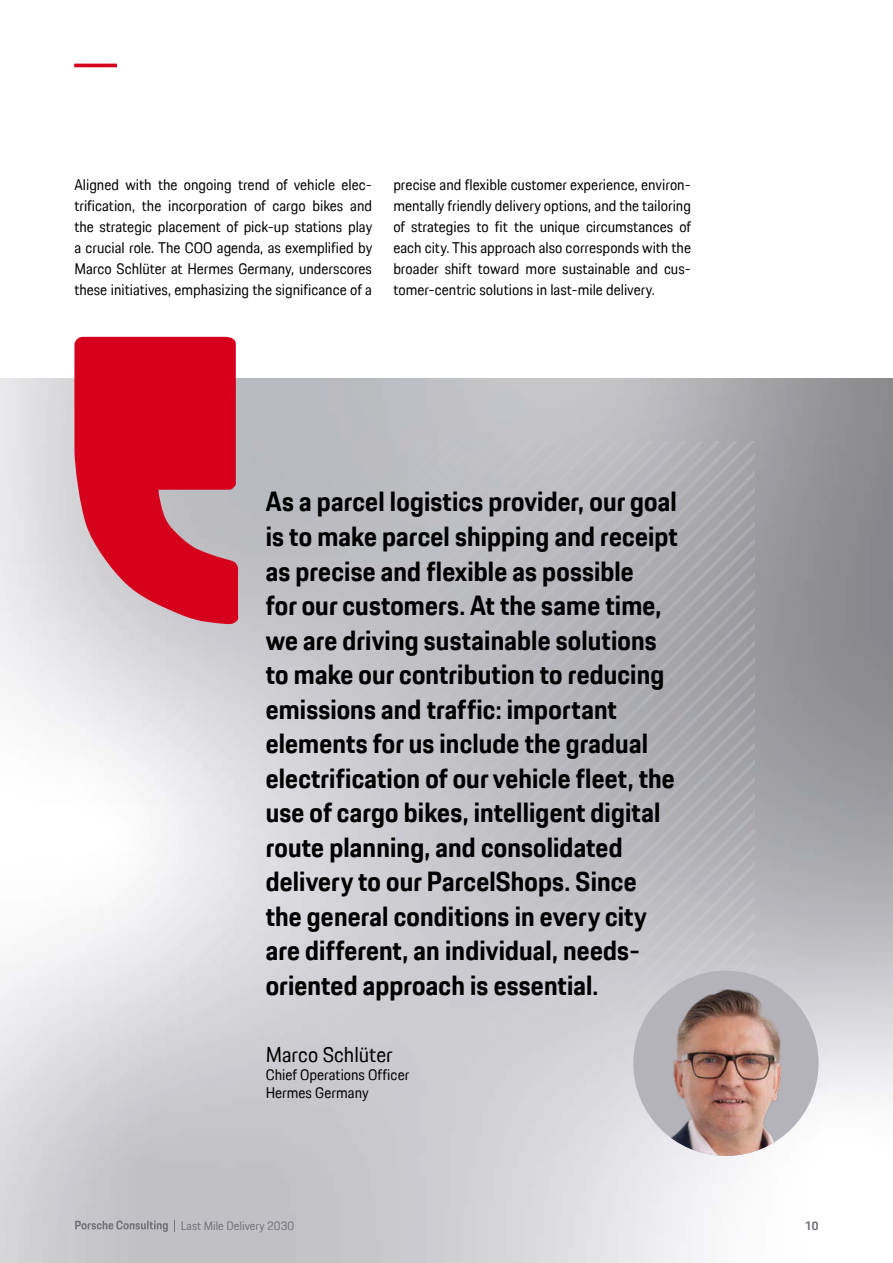
<style>
.page{position:relative;width:893px;height:1263px;background:#fff}
.page>*{position:absolute;margin:0;border:0;box-sizing:border-box;transform-origin:0 0}
.t1{font:700 27px/34.5px "Porsche Next TT";letter-spacing:.005em;color:#000}
.t2{font:21px "Porsche Next TT";color:#000}
.t3{font:15px/21px "Porsche Next TT";color:#000;text-align:justify}
.t4{font:12px "Porsche Next TT";color:#737278}
.t5{font:700 12px "Porsche Next TT";color:#737278}
</style>
<div class="page">
<hr style="left:74px;top:64px;width:43px;height:3px;background:#d5001c">
<svg style="left:74px;top:442px;width:639px;height:585px;background:#bdbcc1"></svg>
<svg style="left:74px;top:442px;width:631px;height:579px;background:#c0bfc3"></svg>
<svg style="left:74px;top:442px;width:622px;height:571px;background:#c2c2c6"></svg>
<svg style="left:74px;top:442px;width:614px;height:562px;background:#c1c0c5"></svg>
<svg style="left:74px;top:442px;width:605px;height:554px;background:#c4c3c8"></svg>
<svg style="left:74px;top:442px;width:597px;height:545px;background:#c2c2c6"></svg>
<svg style="left:74px;top:442px;width:588px;height:537px;background:#c5c4c9"></svg>
<svg style="left:74px;top:442px;width:580px;height:528px;background:#c4c3c7"></svg>
<svg style="left:74px;top:442px;width:571px;height:520px;background:#c6c5ca"></svg>
<svg style="left:74px;top:442px;width:563px;height:511px;background:#c5c4c8"></svg>
<svg style="left:74px;top:442px;width:554px;height:503px;background:#c7c6cb"></svg>
<svg style="left:74px;top:442px;width:546px;height:494px;background:#c6c5ca"></svg>
<svg style="left:74px;top:442px;width:537px;height:486px;background:#c7c7cb"></svg>
<svg style="left:74px;top:442px;width:528px;height:477px;background:#c8c7cc"></svg>
<svg style="left:74px;top:442px;width:520px;height:469px;background:#cbcbcf"></svg>
<svg style="left:75px;top:1220px;width:93px;height:12px"></svg>
<svg style="left:174px;top:1220px;width:1px;height:12px"></svg>
<img style="left:633px;top:970px;width:186px;height:186px;border-radius:93px">
<svg style="left:74px;top:337px;width:165px;height:288px;background:#d23047"></svg>
<p class="t3" style="left:74px;top:174px;width:299px">Aligned with the ongoing trend of vehicle elec&shy;trification, the incorporation of cargo bikes and the strategic placement of pick-up stations play a crucial role. The COO agenda, as exemplified by Marco Schlüter at Hermes Germany, underscores these initiatives, emphasizing the significance of a</p>
<p class="t3" style="left:393px;top:174px;width:299px">precise and flexible customer experience, environ&shy;mentally friendly delivery options, and the tailoring of strategies to fit the unique circumstances of each city. This approach also corresponds with the broader shift toward more sustainable and cus&shy;tomer-centric solutions in last-mile delivery.</p>
<p class="t1" style="left:266px;top:485px;width:413px">As a parcel logistics provider, our goal is to make parcel shipping and receipt as precise and flexible as possible<br>for our customers. At the same time, we are driving sustainable solutions to make our contribution to reducing emissions and traffic: important elements for us include the gradual electrification of our vehicle fleet, the use of cargo bikes, intelligent digital route planning, and consolidated delivery to our ParcelShops. Since the general conditions in every city are different, an individual, needs&shy;oriented approach is essential.</p>
<h2 class="t2" style="left:266px;top:1040px;width:128px">Marco Schlüter</h2>
<p class="t3" style="left:266px;top:1065px;width:145px;line-height:18px">Chief Operations Officer<br>Hermes Germany</p>
<p class="t4" style="left:181px;top:1217px;width:115px">Last Mile Delivery 2030</p>
<p class="t5" style="left:805px;top:1217px;width:15px">10</p>
</div>
